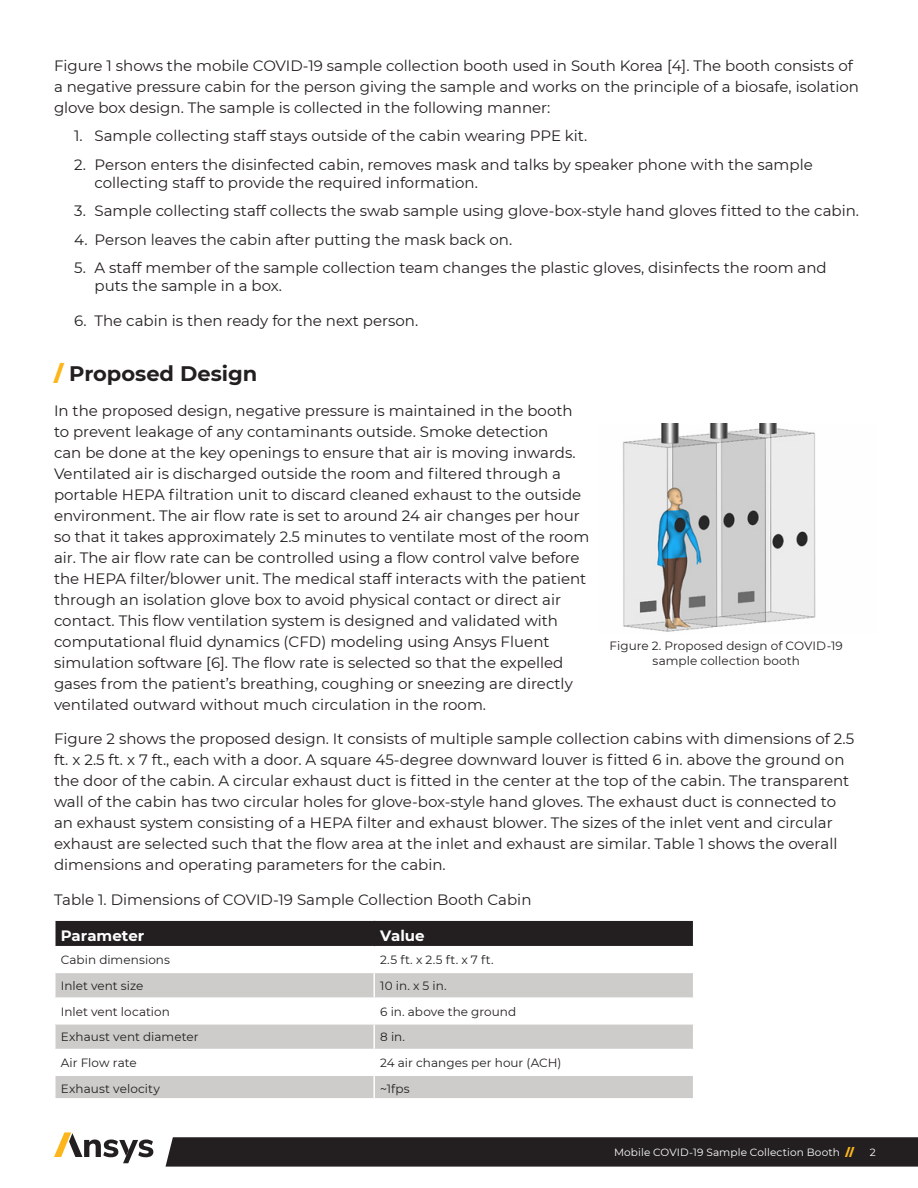
<style>
.page{position:relative;width:918px;height:1188px;background:#fff}
.page>*{position:absolute;margin:0;border:0;box-sizing:border-box;transform-origin:0 0}
.t1{font:700 21px "Montserrat";color:#231f20}
.t2{font:15px/21px "Montserrat";color:#231f20}
.t3{font:700 15px "Montserrat";color:#fff}
.t4{font:12px/15px "Montserrat";letter-spacing:.005em;color:#231f20;text-align:center}
.t5{font:10.5px "Montserrat";letter-spacing:.015em;color:#fff}
.s1{font-weight:900;color:#fcb61c}
</style>
<div class="page">
<svg style="left:166px;top:1137px;width:752px;height:30px;background:#282425"></svg>
<svg style="left:54px;top:1132px;width:99px;height:31px"></svg>
<img style="left:623px;top:423px;width:193px;height:209px">
<svg style="left:55px;top:920px;width:638px;height:178px"></svg>
<p class="t2" style="left:54px;top:54px;width:807px">Figure 1 shows the mobile COVID-19 sample collection booth used in South Korea [4]. The booth consists of a negative pressure cabin for the person giving the sample and works on the principle of a biosafe, isolation glove box design. The sample is collected in the following manner:</p>
<p class="t2" style="left:74px;top:125px;width:515px">1. Sample collecting staff stays outside of the cabin wearing PPE kit.</p>
<p class="t2" style="left:94px;top:155px;width:720px;line-height:18px;text-indent:-20px">2. Person enters the disinfected cabin, removes mask and talks by speaker phone with the sample collecting staff to provide the required information.</p>
<p class="t2" style="left:74px;top:200px;width:786px">3. Sample collecting staff collects the swab sample using glove-box-style hand gloves fitted to the cabin.</p>
<p class="t2" style="left:74px;top:228px;width:440px">4. Person leaves the cabin after putting the mask back on.</p>
<p class="t2" style="left:94px;top:258px;width:734px;line-height:18px;text-indent:-20px">5. A staff member of the sample collection team changes the plastic gloves, disinfects the room and puts the sample in a box.</p>
<p class="t2" style="left:74px;top:309px;width:345px">6. The cabin is then ready for the next person.</p>
<p class="t1" style="left:54px;top:359px;width:205px"><span class="s1">/</span> Proposed Design</p>
<p class="t2" style="left:54px;top:399px;width:537px">In the proposed design, negative pressure is maintained in the booth to prevent leakage of any contaminants outside. Smoke detection<br>can be done at the key openings to ensure that air is moving inwards.<br>Ventilated air is discharged outside the room and filtered through a portable HEPA filtration unit to discard cleaned exhaust to the outside environment. The air flow rate is set to around 24 air changes per hour so that it takes approximately 2.5 minutes to ventilate most of the room air. The air flow rate can be controlled using a flow control valve before the HEPA filter/blower unit. The medical staff interacts with the patient through an isolation glove box to avoid physical contact or direct air contact. This flow ventilation system is designed and validated with computational fluid dynamics (CFD) modeling using Ansys Fluent simulation software [6]. The flow rate is selected so that the expelled gases from the patient’s breathing, coughing or sneezing are directly ventilated outward without much circulation in the room.</p>
<p class="t2" style="left:54px;top:728px;width:802px">Figure 2 shows the proposed design. It consists of multiple sample collection cabins with dimensions of 2.5 ft. x 2.5 ft. x 7 ft., each with a door. A square 45-degree downward louver is fitted 6 in. above the ground on the door of the cabin. A circular exhaust duct is fitted in the center at the top of the cabin. The transparent wall of the cabin has two circular holes for glove-box-style hand gloves. The exhaust duct is connected to an exhaust system consisting of a HEPA filter and exhaust blower. The sizes of the inlet vent and circular exhaust are selected such that the flow area at the inlet and exhaust are similar. Table 1 shows the overall dimensions and operating parameters for the cabin.</p>
<p class="t2" style="left:54px;top:888px;width:479px">Table 1. Dimensions of COVID-19 Sample Collection Booth Cabin</p>
<p class="t4" style="left:610px;top:638px;width:235px">Figure 2. Proposed design of COVID-19 sample collection booth</p>
<p class="t3" style="left:61px;top:925px;width:85px">Parameter</p>
<p class="t3" style="left:380px;top:925px;width:46px">Value</p>
<p class="t4" style="left:61px;top:952px;width:111px">Cabin dimensions</p>
<p class="t4" style="left:380px;top:952px;width:115px">2.5 ft. x 2.5 ft. x 7 ft.</p>
<p class="t4" style="left:61px;top:978px;width:84px">Inlet vent size</p>
<p class="t4" style="left:380px;top:978px;width:68px">10 in. x 5 in.</p>
<p class="t4" style="left:61px;top:1004px;width:111px">Inlet vent location</p>
<p class="t4" style="left:380px;top:1004px;width:138px">6 in. above the ground</p>
<p class="t4" style="left:61px;top:1029px;width:139px">Exhaust vent diameter</p>
<p class="t4" style="left:380px;top:1029px;width:26px">8 in.</p>
<p class="t4" style="left:61px;top:1055px;width:78px">Air Flow rate</p>
<p class="t4" style="left:380px;top:1055px;width:183px">24 air changes per hour (ACH)</p>
<p class="t4" style="left:61px;top:1081px;width:101px">Exhaust velocity</p>
<p class="t4" style="left:380px;top:1081px;width:31px">~1fps</p>
<p class="t5" style="left:614px;top:1145px;width:242px">Mobile COVID-19 Sample Collection Booth <span class="s1">//</span></p>
<p class="t5" style="left:870px;top:1145px;width:7px">2</p>
</div>
